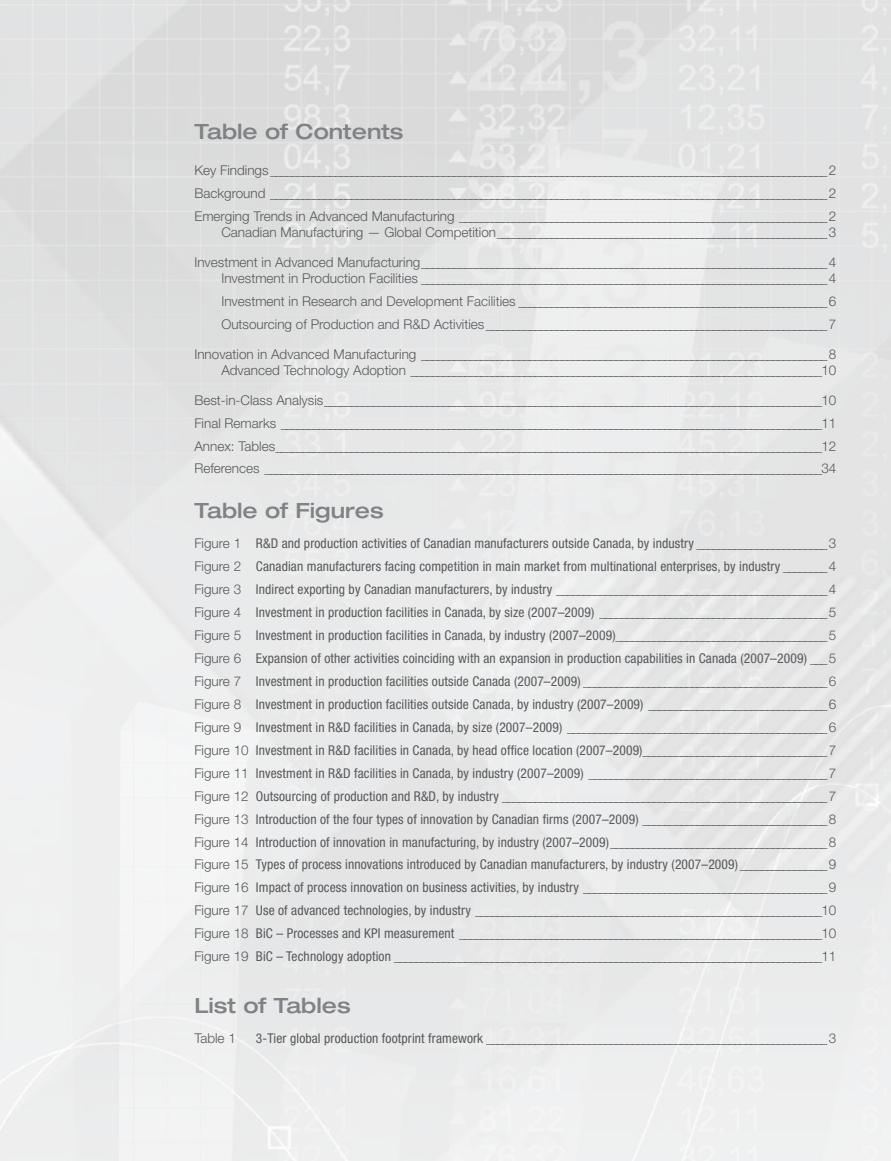
<style>
.page{position:relative;width:891px;height:1161px;background:#fff}
.page>*{position:absolute;margin:0;border:0;box-sizing:border-box;transform-origin:0 0}
.t1{font:500 expanded 21px "Helvetica Neue LT Std";color:#808285}
.t2{font:condensed 13.5px/23px "Helvetica Neue LT Std";letter-spacing:.01em;color:#58595b;text-align:justify}
.t3{font:300 13.5px/23px "Helvetica Neue LT Std";color:#58595b;text-align:justify}
.s1{font-weight:300;font-stretch:normal}
.s2{font-weight:400;font-stretch:condensed}
</style>
<div class="page">
<h1 class="t1" style="left:194px;top:118px;width:211px">Table of Contents</h1>
<p class="t3" style="left:194px;top:159px;width:644px">Key Findings _______________________________________________________________________________________________________ 2<br>Background _______________________________________________________________________________________________________ 2<br>Emerging Trends in Advanced Manufacturing ____________________________________________________________________ 2</p>
<p class="t3" style="left:194px;top:217px;width:644px;line-height:29.7px;text-align:right">Canadian Manufacturing — Global Competition_____________________________________________________________ 3<br>Investment in Advanced Manufacturing ___________________________________________________________________________ 4</p>
<p class="t3" style="left:221px;top:267px;width:617px">Investment in Production Facilities ___________________________________________________________________________ 4<br>Investment in Research and Development Facilities _________________________________________________________ 6<br>Outsourcing of Production and R&amp;D Activities _______________________________________________________________ 7</p>
<p class="t3" style="left:194px;top:346px;width:644px;line-height:16.2px;text-align:right">Innovation in Advanced Manufacturing ___________________________________________________________________________ 8<br>Advanced Technology Adoption ____________________________________________________________________________10</p>
<p class="t3" style="left:194px;top:388px;width:644px">Best-in-Class Analysis____________________________________________________________________________________________10<br>Final Remarks ____________________________________________________________________________________________________11<br>Annex: Tables_____________________________________________________________________________________________________12<br>References _______________________________________________________________________________________________________34</p>
<h1 class="t1" style="left:194px;top:498px;width:191px">Table of Figures</h1>
<p class="t2" style="left:194px;top:532px;width:644px"><span class="s1">Figure 1</span> R&amp;D and production activities of Canadian manufacturers outside Canada, by industry <span class="s1">________________________3<br>Figure 2</span> Canadian manufacturers facing competition in main market from multinational enterprises, by industry <span class="s1">________4<br>Figure 3</span> Indirect exporting by Canadian manufacturers, by industry <span class="s1">__________________________________________________4<br>Figure 4</span> Investment in production facilities in Canada, by size (2007–2009) <span class="s1">__________________________________________5<br>Figure 5</span> Investment in production facilities in Canada, by industry (2007–2009)<span class="s1">_______________________________________5<br>Figure 6</span> Expansion of other activities coinciding with an expansion in production capabilities in Canada (2007–2009) <span class="s1">___5<br>Figure 7</span> Investment in production facilities outside Canada (2007–2009) <span class="s1">_____________________________________________6<br>Figure 8</span> Investment in production facilities outside Canada, by industry (2007–2009) <span class="s1">_________________________________6<br>Figure 9</span> Investment in R&amp;D facilities in Canada, by size (2007–2009) <span class="s1">________________________________________________6<br>Figure 10</span> Investment in R&amp;D facilities in Canada, by head office location (2007–2009)<span class="s1">__________________________________7<br>Figure 11</span> Investment in R&amp;D facilities in Canada, by industry (2007–2009) <span class="s1">____________________________________________7<br>Figure 12</span> Outsourcing of production and R&amp;D, by industry <span class="s1">____________________________________________________________ 7<br>Figure 13</span> Introduction of the four types of innovation by Canadian firms (2007–2009) <span class="s1">__________________________________8<br>Figure 14</span> Introduction of innovation in manufacturing, by industry (2007–2009)<span class="s1">________________________________________8<br>Figure 15</span> Types of process innovations introduced by Canadian manufacturers, by industry (2007–2009) <span class="s1">________________9<br>Figure 16</span> Impact of process innovation on business activities, by industry <span class="s1">_____________________________________________9<br>Figure 17</span> Use of advanced technologies, by industry <span class="s1">________________________________________________________________10<br>Figure 18</span> BiC – Processes and KPI measurement <span class="s1">___________________________________________________________________10<br>Figure 19</span> BiC – Technology adoption <span class="s1">_______________________________________________________________________________11</span></p>
<h1 class="t1" style="left:194px;top:992px;width:158px">List of Tables</h1>
<p class="t3" style="left:194px;top:1026px;width:43px">Table 1</p>
<p class="t3" style="left:256px;top:1026px;width:582px"><span class="s2">3-Tier global production footprint framework</span> _______________________________________________________________ 3</p>
</div>
